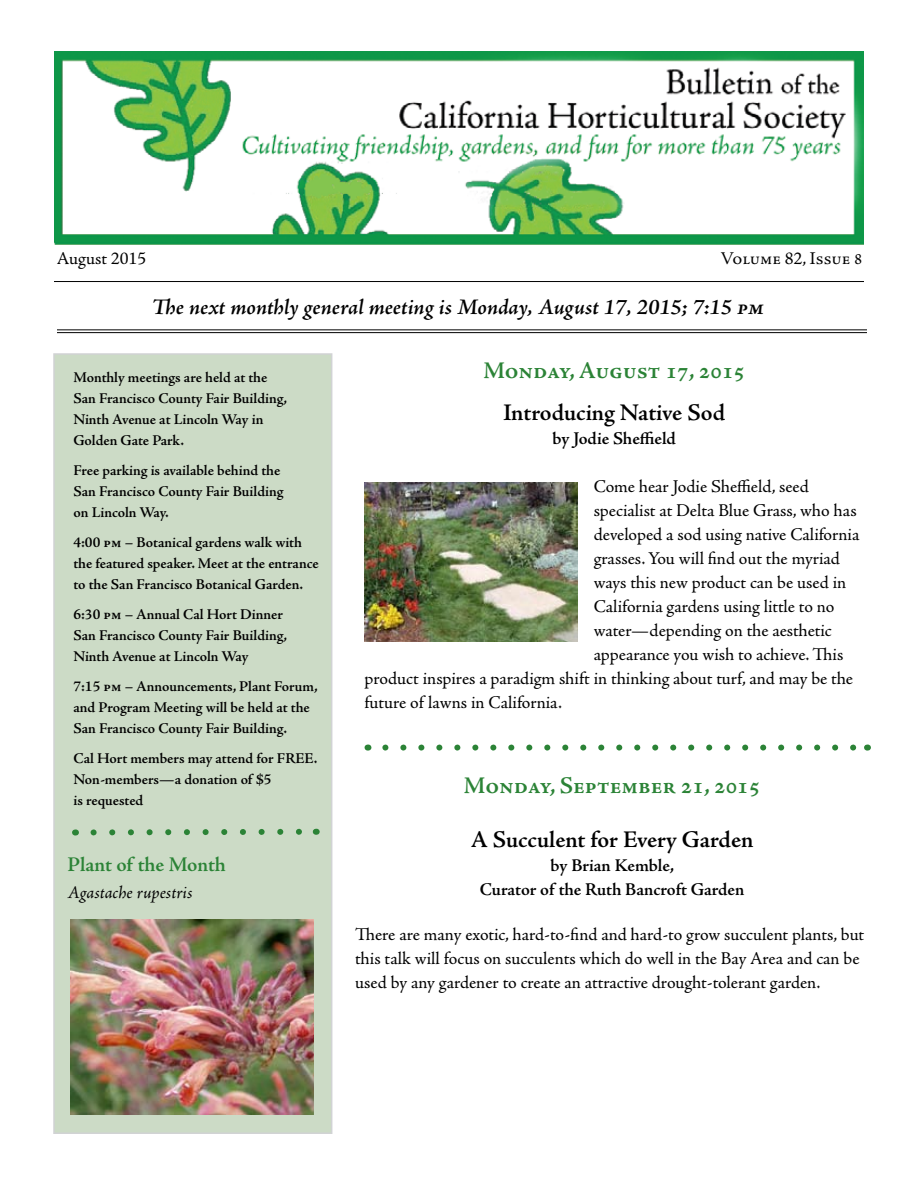
<style>
.page{position:relative;width:918px;height:1188px;background:#fff}
.page>*{position:absolute;margin:0;border:0;box-sizing:border-box;transform-origin:0 0}
.t1{font:600 24px "Adobe Jenson Pro";letter-spacing:-.015em;color:#000}
.t2{font:600 24px "Adobe Jenson Pro";color:#2b8336}
.t3{font:italic 600 22.5px "Adobe Jenson Pro";color:#000}
.t4{font:600 21px "Adobe Jenson Pro";color:#2b8336}
.t5{font:18px/24px "Adobe Jenson Pro";color:#000}
.t6{font:600 18px/24px "Adobe Jenson Pro";letter-spacing:-.005em;color:#000;text-align:center}
.t7{font:italic 18px "Adobe Jenson Pro";letter-spacing:-.005em;color:#000}
.t8{font:600 15px/21px "Adobe Jenson Pro";letter-spacing:-.005em;color:#000}
</style>
<div class="page">
<div style="left:53px;top:353px;width:279px;height:781px;background:#ccdbc6;border:2px solid #d1d3d4"></div>
<img style="left:54px;top:51px;width:810px;height:194px">
<hr style="left:54px;top:281px;width:810px;height:1px;background:#000">
<svg style="left:90px;top:828px;width:227px;height:8px"></svg>
<img style="left:70px;top:919px;width:243px;height:195px">
<hr style="left:57px;top:329px;width:810px;height:1px;background:#000">
<hr style="left:57px;top:332px;width:810px;height:1px;background:#000">
<svg style="left:385px;top:745px;width:472px;height:6px"></svg>
<img style="left:364px;top:483px;width:213px;height:158px">
<p class="t5" style="left:57px;top:247px;width:91px">August 2015</p>
<p class="t5" style="left:720px;top:247px;width:144px">Volume 82, Issue 8</p>
<p class="t3" style="left:152px;top:295px;width:614px">The next monthly general meeting is Monday, August 17, 2015; 7:15 pm</p>
<p class="t8" style="left:74px;top:367px;width:215px">Monthly meetings are held at the<br>San Francisco County Fair Building,<br>Ninth Avenue at Lincoln Way in<br>Golden Gate Park.</p>
<p class="t8" style="left:74px;top:460px;width:212px">Free parking is available behind the<br>San Francisco County Fair Building on Lincoln Way.</p>
<p class="t8" style="left:74px;top:532px;width:247px">4:00 pm – Botanical gardens walk with the featured speaker. Meet at the entrance to the San Francisco Botanical Garden.</p>
<p class="t8" style="left:74px;top:604px;width:215px">6:30 pm – Annual Cal Hort Dinner<br>San Francisco County Fair Building,<br>Ninth Avenue at Lincoln Way</p>
<p class="t8" style="left:74px;top:676px;width:246px">7:15 pm – Announcements, Plant Forum, and Program Meeting will be held at the<br>San Francisco County Fair Building.</p>
<p class="t8" style="left:74px;top:748px;width:246px">Cal Hort members may attend for FREE.<br>Non-members—a donation of $5<br>is requested</p>
<p class="t4" style="left:68px;top:853px;width:160px">Plant of the Month</p>
<p class="t7" style="left:68px;top:882px;width:127px">Agastache rupestris</p>
<h1 class="t2" style="left:483px;top:357px;width:263px">Monday, August 17, 2015</h1>
<h1 class="t1" style="left:503px;top:399px;width:224px">Introducing Native Sod</h1>
<p class="t6" style="left:553px;top:427px;width:125px">by Jodie Sheffield</p>
<p class="t5" style="left:594px;top:475px;width:217px">Come hear Jodie Sheffield, seed</p>
<p class="t5" style="left:594px;top:499px;width:265px">specialist at Delta Blue Grass, who has</p>
<p class="t5" style="left:594px;top:523px;width:267px">developed a sod using native California</p>
<p class="t5" style="left:594px;top:547px;width:248px">grasses. You will find out the myriad</p>
<p class="t5" style="left:594px;top:571px;width:254px">ways this new product can be used in</p>
<p class="t5" style="left:594px;top:595px;width:242px">California gardens using little to no</p>
<p class="t5" style="left:594px;top:619px;width:240px">water—depending on the aesthetic</p>
<p class="t5" style="left:594px;top:643px;width:251px">appearance you wish to achieve. This</p>
<p class="t5" style="left:365px;top:667px;width:490px">product inspires a paradigm shift in thinking about turf, and may be the</p>
<p class="t5" style="left:365px;top:691px;width:199px">future of lawns in California.</p>
<h1 class="t2" style="left:464px;top:772px;width:298px">Monday, September 21, 2015</h1>
<h1 class="t1" style="left:471px;top:826px;width:284px">A Succulent for Every Garden</h1>
<p class="t6" style="left:480px;top:854px;width:266px">by Brian Kemble,<br>Curator of the Ruth Bancroft Garden</p>
<p class="t5" style="left:355px;top:923px;width:511px">There are many exotic, hard-to-find and hard-to grow succulent plants, but this talk will focus on succulents which do well in the Bay Area and can be used by any gardener to create an attractive drought-tolerant garden.</p>
</div>
